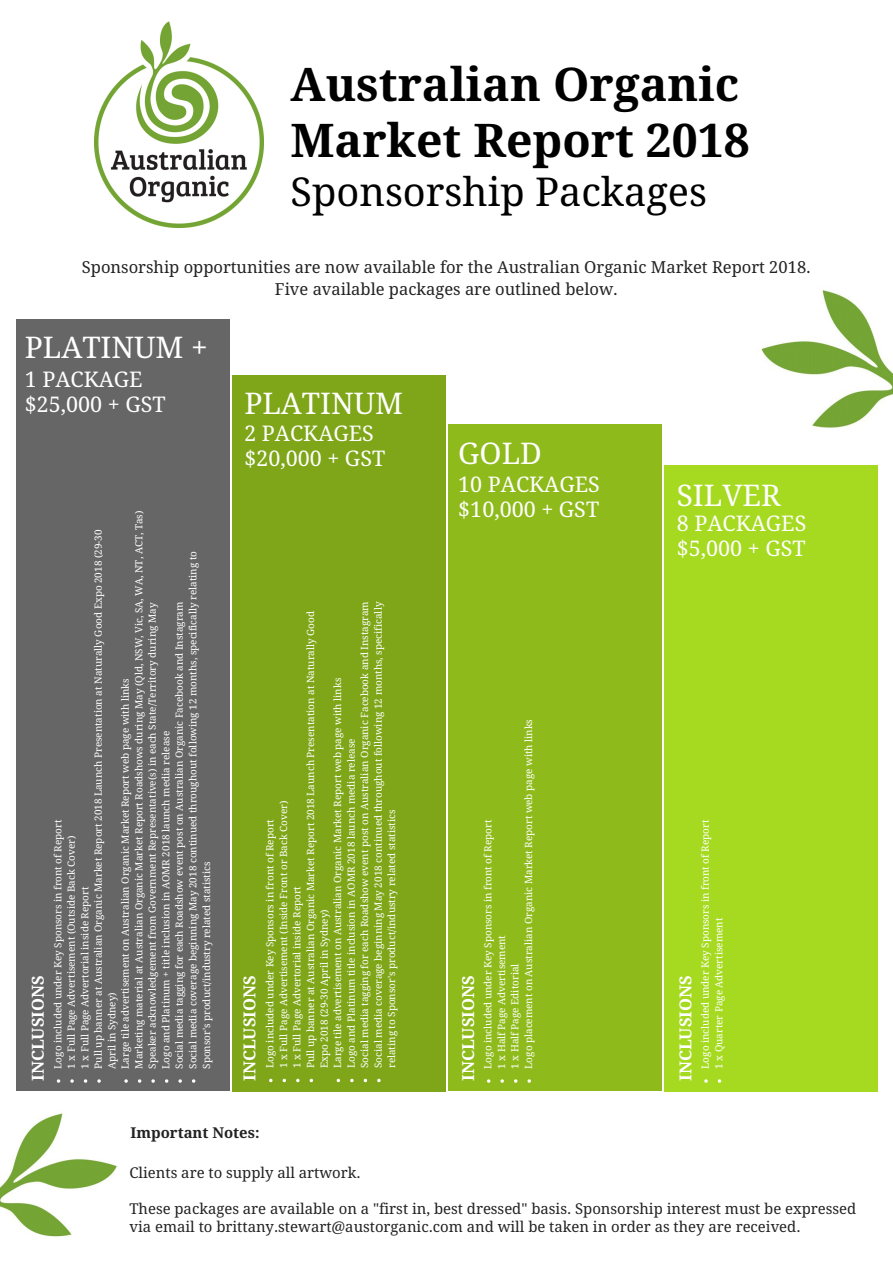
<style>
.page{position:relative;width:893px;height:1263px;background:#fff}
.page>*{position:absolute;margin:0;border:0;box-sizing:border-box;transform-origin:0 0}
.t1{font:700 46.35px/55.2px "Droid Serif";color:#000}
.t2{font:39.75px "Droid Serif";color:#000}
.t3{font:29.85px "Droid Serif";color:#fff}
.t4{font:21.45px/24.8px "Droid Serif";color:#fff}
.t5{font:16.5px/22.5px "Droid Serif";color:#222;text-align:center}
.t6{font:700 16.5px "Droid Serif";color:#fff}
.t7{font:14.85px/18px "Droid Serif";color:#222}
.t8{font:700 14.85px "Droid Serif";color:#222}
.t9{font:9.9px/13.5px "Droid Serif";color:#fff}
</style>
<div class="page">
<div style="left:16px;top:320px;width:214px;height:771px;background:#666"></div>
<div style="left:232px;top:375px;width:214px;height:716px;background:#7ea618"></div>
<div style="left:448px;top:424px;width:214px;height:667px;background:#8ebb1b"></div>
<div style="left:664px;top:465px;width:214px;height:626px;background:#a6da20"></div>
<svg style="left:57px;top:1079px;width:3px;height:4px"></svg>
<svg style="left:70px;top:1079px;width:4px;height:4px"></svg>
<svg style="left:84px;top:1079px;width:3px;height:4px"></svg>
<svg style="left:97px;top:1079px;width:4px;height:4px"></svg>
<svg style="left:124px;top:1079px;width:4px;height:4px"></svg>
<svg style="left:138px;top:1079px;width:3px;height:4px"></svg>
<svg style="left:151px;top:1079px;width:4px;height:4px"></svg>
<svg style="left:165px;top:1079px;width:3px;height:4px"></svg>
<svg style="left:178px;top:1079px;width:4px;height:4px"></svg>
<svg style="left:192px;top:1079px;width:3px;height:4px"></svg>
<svg style="left:296px;top:1079px;width:4px;height:3px"></svg>
<svg style="left:350px;top:1079px;width:4px;height:3px"></svg>
<svg style="left:377px;top:1079px;width:4px;height:3px"></svg>
<svg style="left:487px;top:1079px;width:3px;height:4px"></svg>
<svg style="left:500px;top:1079px;width:4px;height:4px"></svg>
<svg style="left:514px;top:1079px;width:3px;height:4px"></svg>
<svg style="left:528px;top:1079px;width:3px;height:4px"></svg>
<svg style="left:704px;top:1079px;width:4px;height:4px"></svg>
<svg style="left:718px;top:1079px;width:3px;height:4px"></svg>
<img style="left:95px;top:21px;width:168px;height:206px">
<img style="left:761px;top:290px;width:132px;height:138px">
<img style="left:0;top:1113px;width:117px;height:124px">
<h1 class="t1" style="left:290px;top:58px;width:461px">Australian Organic<br>Market Report 2018</h1>
<h2 class="t2" style="left:290px;top:169px;width:418px">Sponsorship Packages</h2>
<h3 class="t5" style="left:82px;top:256px;width:730px">Sponsorship opportunities are now available for the Australian Organic Market Report 2018.<br>Five available packages are outlined below.</h3>
<h3 class="t3" style="left:25px;top:330px;width:185px">PLATINUM +</h3>
<h3 class="t4" style="left:25px;top:367px;width:142px">1 PACKAGE $25,000 + GST</h3>
<h3 class="t3" style="left:244px;top:387px;width:160px">PLATINUM</h3>
<h3 class="t4" style="left:244px;top:421px;width:142px">2 PACKAGES $20,000 + GST</h3>
<h3 class="t3" style="left:458px;top:436px;width:85px">GOLD</h3>
<h3 class="t4" style="left:458px;top:472px;width:143px">10 PACKAGES $10,000 + GST</h3>
<h3 class="t3" style="left:677px;top:478px;width:105px">SILVER</h3>
<p class="t9" style="left:51px;top:1069px;width:559px;rotate:-90deg">Logo included under Key Sponsors in front of Report<br>1 x Full Page Advertisement (Outside Back Cover)<br>1 x Full Page Advertorial inside Report<br>Pull up banner at Australian Organic Market Report 2018 Launch Presentation at Naturally Good Expo 2018 (29-30<br>April in Sydney)<br>Large tile advertisement on Australian Organic Market Report web page with links<br>Marketing material at Australian Organic Market Report Roadshows during May (Qld, NSW, Vic, SA, WA, NT, ACT, Tas)<br>Speaker acknowledgement from Government Representative(s) in each State/Territory during May<br>Logo and Platinum + title inclusion in AOMR 2018 launch media release<br>Social media tagging for each Roadshow event post on Australian Organic Facebook and Instagram<br>Social media coverage beginning May 2018 continued throughout following 12 months, specifically relating to Sponsor's product/industry related statistics</p>
<h3 class="t4" style="left:677px;top:512px;width:131px">8 PACKAGES $5,000 + GST</h3>
<p class="t9" style="left:263px;top:1068px;width:468px;rotate:-90deg">Logo included under Key Sponsors in front of Report<br>1 x Full Page Advertisement (Inside Front or Back Cover)<br>1 x Full Page Advertorial inside Report<br>Pull up banner at Australian Organic Market Report 2018 Launch Presentation at Naturally Good Expo 2018 (29-30 April in Sydney)<br>Large tile advertisement on Australian Organic Market Report web page with links<br>Logo and Platinum title inclusion in AOMR 2018 launch media release<br>Social media tagging for each Roadshow event post on Australian Organic Facebook and Instagram Social media coverage beginning May 2018 continued throughout following 12 months, specifically relating to Sponsor's product/industry related statistics</p>
<p class="t9" style="left:481px;top:1069px;width:351px;rotate:-90deg">Logo included under Key Sponsors in front of Report<br>1 x Half Page Advertisement<br>1 x Half Page Editorial<br>Logo placement on Australian Organic Market Report web page with links</p>
<p class="t9" style="left:699px;top:1069px;width:250px;rotate:-90deg">Logo included under Key Sponsors in front of Report<br>1 x Quarter Page Advertisement</p>
<h3 class="t6" style="left:29px;top:1081px;width:107px;rotate:-90deg">INCLUSIONS</h3>
<h3 class="t6" style="left:240px;top:1081px;width:107px;rotate:-90deg">INCLUSIONS</h3>
<h3 class="t6" style="left:459px;top:1081px;width:107px;rotate:-90deg">INCLUSIONS</h3>
<h3 class="t6" style="left:676px;top:1081px;width:107px;rotate:-90deg">INCLUSIONS</h3>
<h3 class="t8" style="left:131px;top:1125px;width:130px">Important Notes:</h3>
<h3 class="t7" style="left:129px;top:1164px;width:233px">Clients are to supply all artwork.</h3>
<h3 class="t7" style="left:129px;top:1200px;width:728px">These packages are available on a "first in, best dressed" basis. Sponsorship interest must be expressed via email to brittany.stewart@austorganic.com and will be taken in order as they are received.</h3>
</div>
